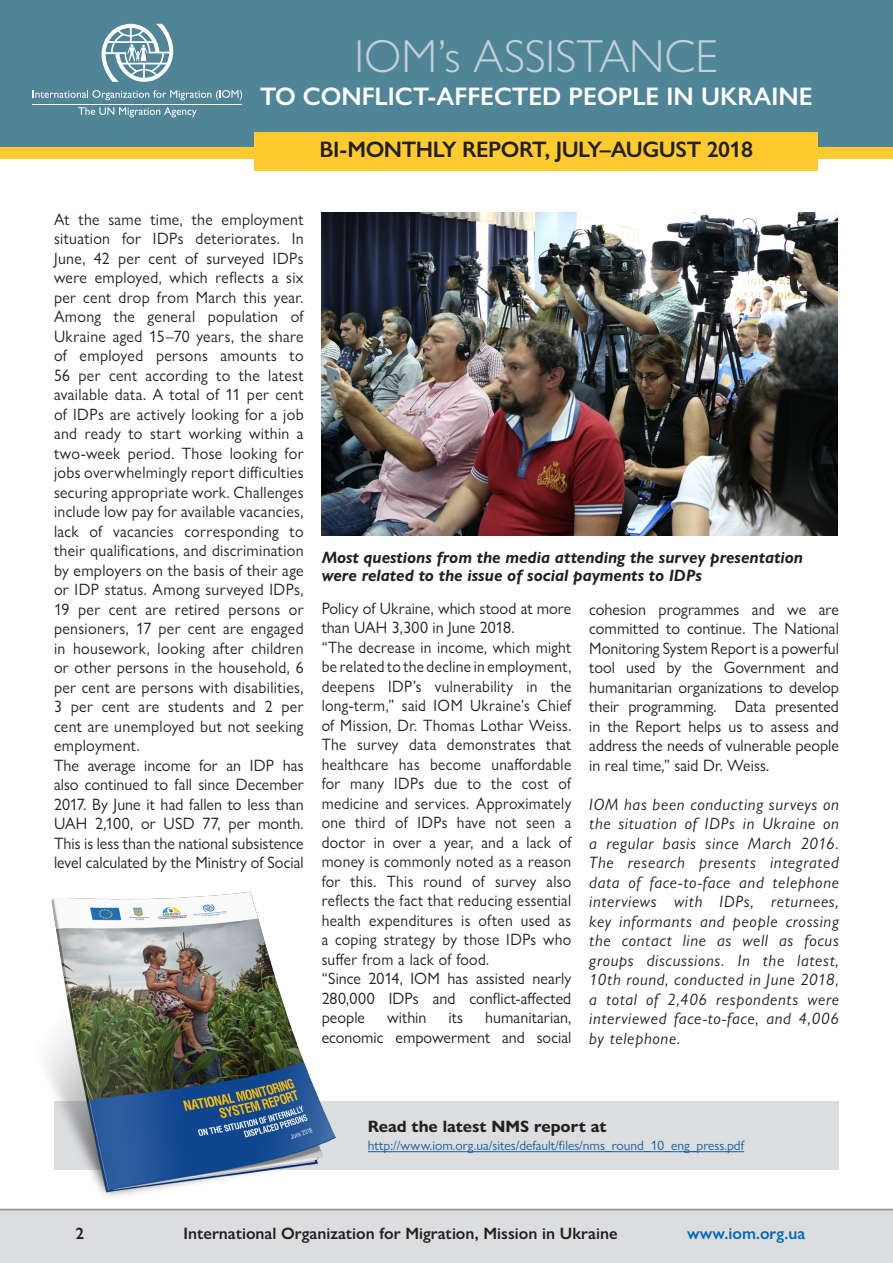
<style>
.page{position:relative;width:893px;height:1263px;background:#fff}
.page>*{position:absolute;margin:0;border:0;box-sizing:border-box;transform-origin:0 0}
.t1{font:300 46.5px "Gill Sans Nova";color:#c2d0d8}
.t2{font:600 25.5px "Gill Sans Nova";color:#fff}
.t3{font:600 22.5px "Gill Sans Nova";letter-spacing:-.02em;color:#231f20}
.t4{font:16.5px/19.5px "Gill Sans Nova";letter-spacing:.005em;color:#231f20;text-align:justify;scale:.96 1}
.t5{font:16.5px/19.5px "Gill Sans Nova";letter-spacing:.005em;color:#231f20;text-align:justify}
.t6{font:16.5px/19.5px "Gill Sans Nova";letter-spacing:.005em;color:#231f20;text-align:justify;scale:.94 1}
.t7{font:italic 16.5px/19.5px "Gill Sans Nova";letter-spacing:.04em;color:#231f20;text-align:justify}
.t8{font:italic 700 16.5px/18px "Gill Sans Nova";color:#231f20}
.t9{font:600 16.5px "Gill Sans Nova";color:#231f20}
.main_text{font:700 16.5px "Gill Sans Nova";color:#231f20}
.t10{font:600 16.5px "Gill Sans Nova";color:#016ab6}
.main_text-2{font:13.5px "Gill Sans Nova";color:#175d9e}
</style>
<div class="page">
<img style="left:322px;top:213px;width:516px;height:323px">
<div style="left:54px;top:1101px;width:785px;height:68px;background:#dcdddf"></div>
<img style="left:46px;top:891px;width:327px;height:306px">
<hr style="left:368px;top:1151px;width:376px;height:1px;background:#175d9e">
<div style="left:0;top:1209px;width:893px;height:54px;background:#dcdddf"></div>
<hr style="left:0;top:1209px;width:893px;height:1px;background:#939598">
<div style="left:0;top:0;width:893px;height:151px;background:#508598"></div>
<div style="left:0;top:147px;width:893px;height:11px;background:#fecb2f"></div>
<div style="left:255px;top:132px;width:563px;height:39px;background:#fecb2f"></div>
<svg style="left:102px;top:24px;width:71px;height:58px"></svg>
<hr style="left:32px;top:104px;width:210px;height:1px;background:#fff">
<svg style="left:33px;top:90px;width:209px;height:10px"></svg>
<svg style="left:78px;top:107px;width:119px;height:10px"></svg>
<h1 class="t1" style="left:355px;top:28px;width:365px">IOM’s ASSISTANCE</h1>
<h2 class="t2" style="left:260px;top:81px;width:554px">TO CONFLICT-AFFECTED PEOPLE IN UKRAINE</h2>
<h3 class="t3" style="left:320px;top:136px;width:435px">BI-MONTHLY REPORT, JULY–AUGUST 2018</h3>
<p class="t4" style="left:54px;top:209px;width:262px">At the same time, the employment situation for IDPs deteriorates. In June, 42 per cent of surveyed IDPs were employed, which reflects a six per cent drop from March this year.<br>Among the general population of Ukraine aged 15–70 years, the share of employed persons amounts to 56 per cent according to the latest available data. A total of 11 per cent of IDPs are actively looking for a job and ready to start working within a two-week period. Those looking for jobs overwhelmingly report difficulties securing appropriate work. Challenges include low pay for available vacancies, lack of vacancies corresponding to their qualifications, and discrimination by employers on the basis of their age or IDP status. Among surveyed IDPs, 19 per cent are retired persons or pensioners, 17 per cent are engaged in housework, looking after children or other persons in the household, 6 per cent are persons with disabilities, 3 per cent are students and 2 per cent are unemployed but not seeking employment.</p>
<p class="t5" style="left:54px;top:755px;width:251px">The average income for an IDP has also continued to fall since December 2017. By June it had fallen to less than UAH 2,100, or USD 77, per month.<br>This is less than the national subsistence level calculated by the Ministry of Social</p>
<p class="t8" style="left:322px;top:548px;width:483px">Most questions from the media attending the survey presentation were related to the issue of social payments to IDPs</p>
<p class="t5" style="left:322px;top:598px;width:251px">Policy of Ukraine, which stood at more than UAH 3,300 in June 2018.</p>
<p class="t6" style="left:322px;top:637px;width:267px">“The decrease in income, which might be related to the decline in employment, deepens IDP’s vulnerability in the long-term,” said IOM Ukraine’s Chief of Mission, Dr. Thomas Lothar Weiss.<br>The survey data demonstrates that healthcare has become unaffordable for many IDPs due to the cost of medicine and services. Approximately one third of IDPs have not seen a doctor in over a year, and a lack of money is commonly noted as a reason for this. This round of survey also reflects the fact that reducing essential health expenditures is often used as a coping strategy by those IDPs who suffer from a lack of food.</p>
<p class="t5" style="left:322px;top:969px;width:251px">“Since 2014, IOM has assisted nearly 280,000 IDPs and conflict-affected people</p>
<p class="t5" style="left:322px;top:1008px;width:251px;text-align:right">humanitarian,<br>economic empowerment and social</p>
<p class="t5" style="left:387px;top:1008px;width:41px">within</p>
<p class="t5" style="left:448px;top:1008px;width:16px">its</p>
<p class="t5" style="left:589px;top:599px;width:251px">cohesion programmes and we are committed to continue. The National Monitoring System Report is a powerful tool used by the Government and humanitarian organizations to develop their programming. Data presented in the Report helps us to assess and address the needs of vulnerable people in real time,” said Dr. Weiss.</p>
<p class="t7" style="left:589px;top:794px;width:251px">IOM has been conducting surveys on the situation of IDPs in Ukraine on a regular basis since March 2016.<br>The research presents integrated data of face-to-face and telephone interviews with IDPs, returnees, key informants and people crossing the contact line as well as focus groups discussions. In the latest, 10th round, conducted in June 2018, a total of 2,406 respondents were interviewed face-to-face, and 4,006 by telephone.</p>
<p class="main_text" style="left:368px;top:1116px;width:240px">Read the latest NMS report at</p>
<p class="main_text-2" style="left:368px;top:1137px;width:378px">http://www.iom.org.ua/sites/default/files/nms_round_10_eng_press.pdf</p>
<p class="t9" style="left:75px;top:1223px;width:10px">2</p>
<p class="t9" style="left:183px;top:1223px;width:436px">International Organization for Migration, Mission in Ukraine</p>
<p class="t10" style="left:687px;top:1223px;width:119px">www.iom.org.ua</p>
</div>
